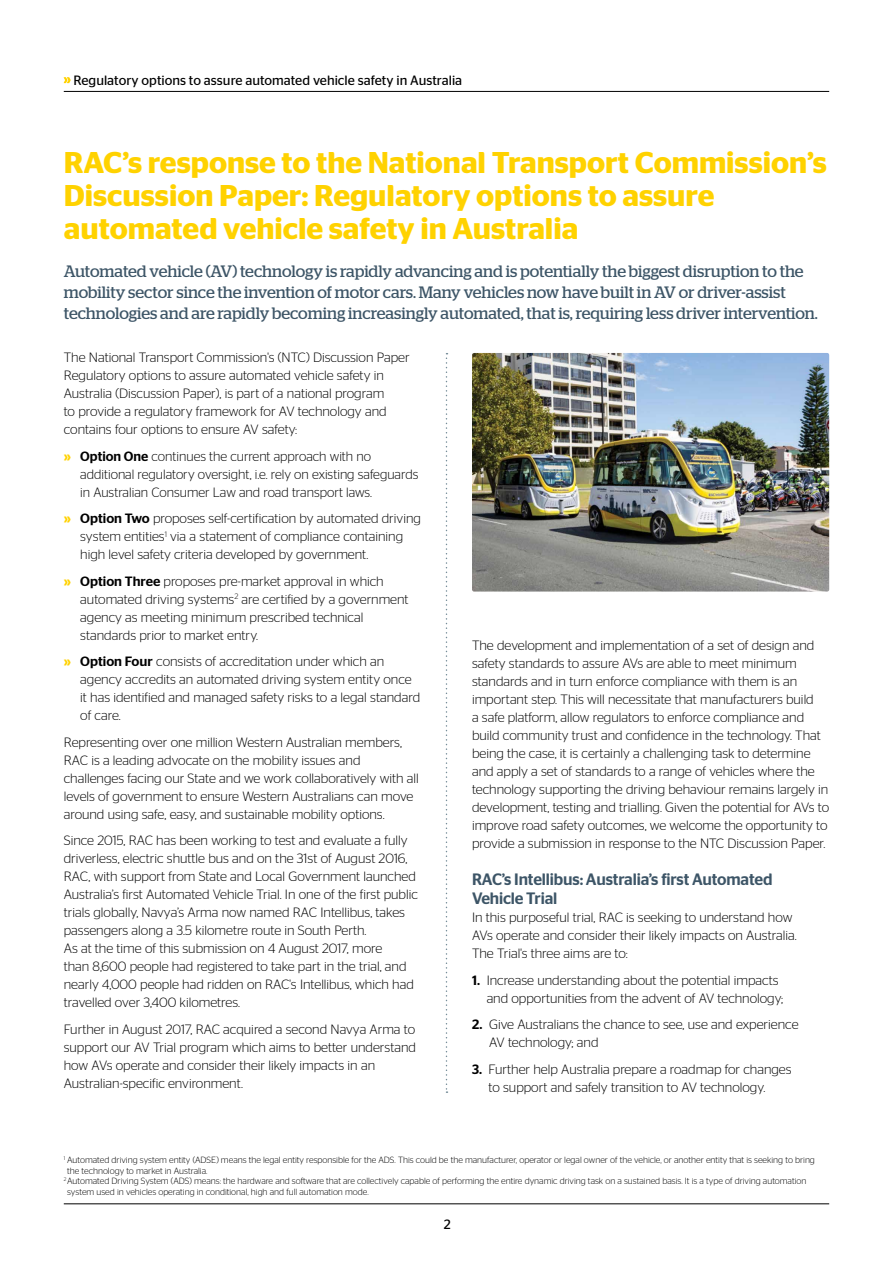
<style>
.page{position:relative;width:893px;height:1263px;background:#fff}
.page>*{position:absolute;margin:0;border:0;box-sizing:border-box;transform-origin:0 0}
.t1{font:600 30px/33px "Stag Sans";color:#ffd200}
.t2{font:16.5px/21px "Stag";letter-spacing:-.005em;color:#3d5567}
.t3{font:500 16.5px/19.5px "Stag Sans";letter-spacing:-.01em;color:#3d5567}
.t4{font:300 13.5px/18px "Stag Sans";color:#000}
.t5{font:13.5px "Stag Sans";color:#000}
.t6{font:300 9px "Stag Sans";color:#000}
.s1{font-weight:600;color:#ffd200}
.s2{font-weight:500}
</style>
<div class="page">
<hr style="left:64px;top:1203px;width:765px;height:1px;background:#000">
<svg style="left:64px;top:77px;width:7px;height:6px"></svg>
<hr style="left:64px;top:91px;width:765px;height:1px;background:#000">
<svg style="left:446px;top:353px;width:1px;height:740px"></svg>
<img style="left:472px;top:353px;width:357px;height:238px">
<p class="t5" style="left:73px;top:73px;width:390px">Regulatory options to assure automated vehicle safety in Australia</p>
<h1 class="t1" style="left:64px;top:146px;width:765px">RAC’s response to the National Transport Commission’s<br>Discussion Paper: Regulatory options to assure automated vehicle safety in Australia</h1>
<p class="t2" style="left:64px;top:260px;width:756px">Automated vehicle (AV) technology is rapidly advancing and is potentially the biggest disruption to the mobility sector since the invention of motor cars. Many vehicles now have built in AV or driver-assist technologies and are rapidly becoming increasingly automated, that is, requiring less driver intervention.</p>
<p class="t4" style="left:64px;top:348px;width:347px">The National Transport Commission's (NTC) Discussion Paper Regulatory options to assure automated vehicle safety in Australia (Discussion Paper), is part of a national program<br>to provide a regulatory framework for AV technology and contains four options to ensure AV safety:</p>
<p class="t4" style="left:80px;top:447px;width:340px;text-indent:-16px"><span class="s1">»</span> <span class="s2">Option One</span> continues the current approach with no additional regulatory oversight, i.e. rely on existing safeguards in Australian Consumer Law and road transport laws.</p>
<p class="t4" style="left:80px;top:509px;width:342px;text-indent:-16px"><span class="s1">»</span> <span class="s2">Option Two</span> proposes self-certification by automated driving system entities<sup>1</sup> via a statement of compliance containing high level safety criteria developed by government.</p>
<p class="t4" style="left:80px;top:572px;width:330px;text-indent:-16px"><span class="s1">»</span> <span class="s2">Option Three</span> proposes pre-market approval in which automated driving systems<sup>2</sup> are certified by a government agency as meeting minimum prescribed technical standards prior to market entry.</p>
<p class="t4" style="left:80px;top:652px;width:341px;text-indent:-16px"><span class="s1">»</span> <span class="s2">Option Four</span> consists of accreditation under which an agency accredits an automated driving system entity once it has identified and managed safety risks to a legal standard of care.</p>
<p class="t4" style="left:64px;top:733px;width:356px">Representing over one million Western Australian members, RAC is a leading advocate on the mobility issues and challenges facing our State and we work collaboratively with all levels of government to ensure Western Australians can move around using safe, easy, and sustainable mobility options.</p>
<p class="t4" style="left:64px;top:831px;width:356px">Since 2015, RAC has been working to test and evaluate a fully driverless, electric shuttle bus and on the 31st of August 2016, RAC, with support from State and Local Government launched Australia’s first Automated Vehicle Trial. In one of the first public trials globally, Navya’s Arma now named RAC Intellibus, takes passengers along a 3.5 kilometre route in South Perth.<br>As at the time of this submission on 4 August 2017, more<br>than 8,600 people had registered to take part in the trial, and nearly 4,000 people had ridden on RAC's Intellibus, which had travelled over 3,400 kilometres.</p>
<p class="t4" style="left:64px;top:1020px;width:354px">Further in August 2017, RAC acquired a second Navya Arma to support our AV Trial program which aims to better understand how AVs operate and consider their likely impacts in an Australian-specific environment.</p>
<p class="t4" style="left:472px;top:636px;width:359px">The development and implementation of a set of design and safety standards to assure AVs are able to meet minimum standards and in turn enforce compliance with them is an important step. This will necessitate that manufacturers build<br>a safe platform, allow regulators to enforce compliance and build community trust and confidence in the technology. That being the case, it is certainly a challenging task to determine and apply a set of standards to a range of vehicles where the technology supporting the driving behaviour remains largely in development, testing and trialling. Given the potential for AVs to improve road safety outcomes, we welcome the opportunity to provide a submission in response to the NTC Discussion Paper.</p>
<p class="t3" style="left:472px;top:869px;width:302px">RAC’s Intellibus: Australia’s first Automated<br>Vehicle Trial</p>
<p class="t4" style="left:472px;top:908px;width:326px">In this purposeful trial, RAC is seeking to understand how<br>AVs operate and consider their likely impacts on Australia.<br>The Trial's three aims are to:</p>
<p class="t4" style="left:487px;top:971px;width:298px;text-indent:-15px"><span class="s2">1.</span> Increase understanding about the potential impacts and opportunities from the advent of AV technology;</p>
<p class="t4" style="left:489px;top:1015px;width:311px;text-indent:-17px"><span class="s2">2.</span> Give Australians the chance to see, use and experience<br>AV technology; and</p>
<p class="t4" style="left:489px;top:1060px;width:305px;text-indent:-17px"><span class="s2">3.</span> Further help Australia prepare a roadmap for changes to support and safely transition to AV technology.</p>
<p class="t6" style="left:64px;top:1155px;width:753px"><sup>1</sup> Automated driving system entity (ADSE) means the legal entity responsible for the ADS. This could be the manufacturer, operator or legal owner of the vehicle, or another entity that is seeking to bring</p>
<p class="t6" style="left:67px;top:1166px;width:142px">the technology to market in Australia.</p>
<p class="t6" style="left:64px;top:1176px;width:744px"><sup>2</sup>Automated Driving System (ADS) means: the hardware and software that are collectively capable of performing the entire dynamic driving task on a sustained basis. It is a type of driving automation</p>
<p class="t6" style="left:67px;top:1187px;width:303px">system used in vehicles operating in conditional, high and full automation mode.</p>
<p class="t5" style="left:444px;top:1217px;width:8px">2</p>
</div>
